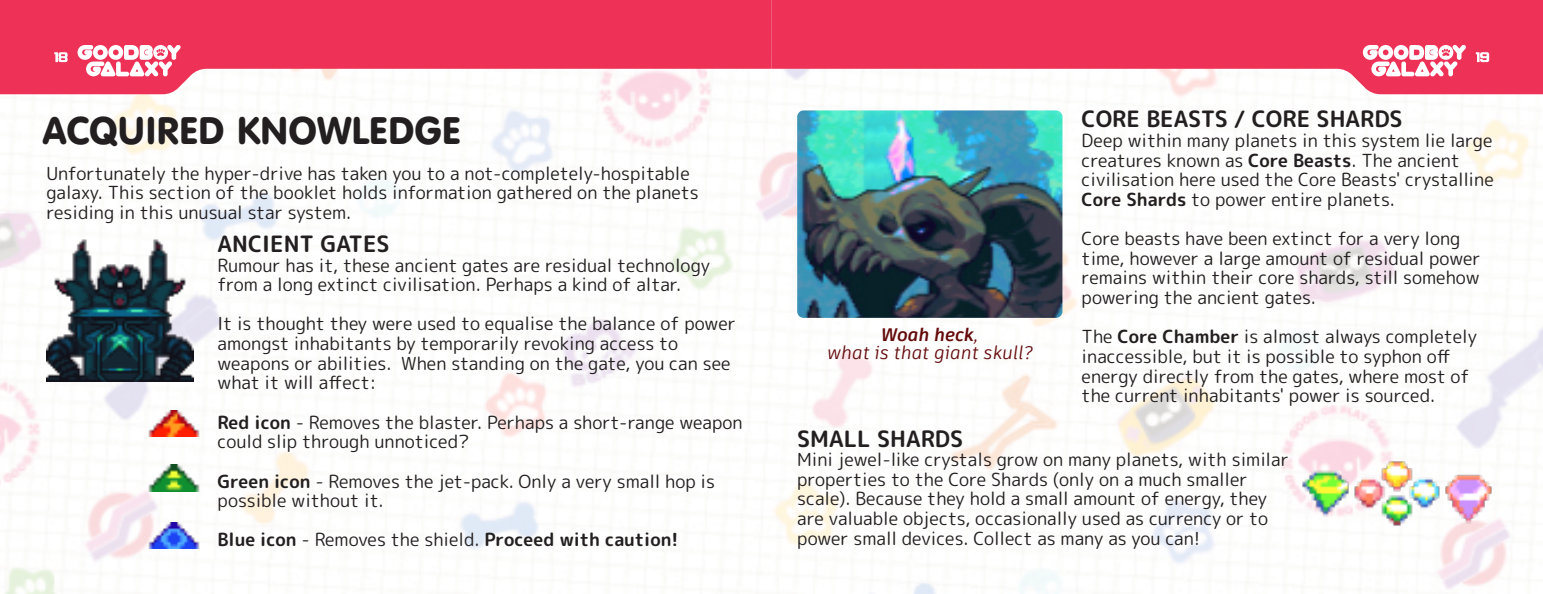
<style>
.page{position:relative;width:1543px;height:594px;background:#fff}
.page>*{position:absolute;margin:0;border:0;box-sizing:border-box;transform-origin:0 0}
.t1{font:37.8px "VAG Rounded BT";color:#231f20}
.t2{font:22.5px "rounded mgenplus 1 c bold";color:#231f20}
.t3{font:18px/19.6px "rounded mgenplus 1 c regular";color:#231f20}
.t4{font:18px "rounded mgenplus 1 c bold";color:#231f20}
.t5{font:italic 18px/18px "Artifakt Element";color:#640a0b;text-align:center}
.s1{font-family:"rounded mgenplus 1 c bold"}
.s2{font-family:"rounded mgenplus 1 c regular"}
.s3{font-weight:700}
</style>
<div class="page">
<img style="left:0;top:94px;width:1543px;height:499px">
<svg style="left:0;top:0;width:772px;height:94px;fill:#ee3157"></svg>
<svg style="left:78px;top:45px;width:103px;height:31px"></svg>
<svg style="left:54px;top:52px;width:14px;height:10px"></svg>
<svg style="left:772px;top:0;width:771px;height:94px;fill:#ee3157"></svg>
<svg style="left:1363px;top:45px;width:103px;height:31px"></svg>
<svg style="left:1476px;top:52px;width:13px;height:10px"></svg>
<div style="left:798px;top:0;width:699px;height:45px;background:#ee3157"></div>
<div style="left:46px;top:0;width:700px;height:45px;background:#ee3157"></div>
<img style="left:46px;top:233px;width:148px;height:148px">
<img style="left:148px;top:464px;width:52px;height:27px">
<img style="left:148px;top:410px;width:52px;height:26px">
<img style="left:148px;top:522px;width:52px;height:26px">
<img style="left:797px;top:110px;width:265px;height:208px;border-radius:6px">
<img style="left:1297px;top:455px;width:200px;height:76px">
<h1 class="t1" style="left:43px;top:115px;width:419px">ACQUIRED KNOWLEDGE</h1>
<p class="t3" style="left:46px;top:163px;width:654px">Unfortunately the hyper-drive has taken you to a not-completely-hospitable galaxy. This section of the booklet holds information gathered on the planets residing in this unusual star system.</p>
<p class="t2" style="left:217px;top:232px;width:173px">ANCIENT GATES</p>
<p class="t3" style="left:217px;top:255px;width:494px">Rumour has it, these ancient gates are residual technology from a long extinct civilisation. Perhaps a kind of altar.</p>
<p class="t3" style="left:217px;top:314px;width:520px">It is thought they were used to equalise the balance of power amongst inhabitants by temporarily revoking access to weapons or abilities. When standing on the gate, you can see what it will affect:</p>
<p class="t3" style="left:217px;top:412px;width:527px"><span class="s1">Red icon</span> - Removes the blaster. Perhaps a short-range weapon could slip through unnoticed?</p>
<p class="t3" style="left:217px;top:471px;width:499px"><span class="s1">Green icon</span> - Removes the jet-pack. Only a very small hop is possible without it.</p>
<p class="t4" style="left:217px;top:530px;width:462px">Blue icon <span class="s2">- Removes the shield.</span> Proceed with caution!</p>
<p class="t5" style="left:827px;top:326px;width:207px"><span class="s3">Woah heck</span>,<br>what is that giant skull?</p>
<p class="t2" style="left:1081px;top:108px;width:322px">CORE BEASTS / CORE SHARDS</p>
<p class="t3" style="left:1081px;top:131px;width:414px">Deep within many planets in this system lie large creatures known as <span class="s1">Core Beasts</span>. The ancient civilisation here used the Core Beasts' crystalline <span class="s1">Core Shards</span> to power entire planets.</p>
<p class="t3" style="left:1081px;top:229px;width:400px">Core beasts have been extinct for a very long time, however a large amount of residual power remains within their core shards, still somehow powering the ancient gates.</p>
<p class="t3" style="left:1081px;top:327px;width:397px">The <span class="s1">Core Chamber</span> is almost always completely inaccessible, but it is possible to syphon off energy directly from the gates, where most of the current inhabitants' power is sourced.</p>
<p class="t2" style="left:797px;top:427px;width:167px">SMALL SHARDS</p>
<p class="t3" style="left:797px;top:449px;width:493px">Mini jewel-like crystals grow on many planets, with similar properties to the Core Shards (only on a much smaller scale). Because they hold a small amount of energy, they are valuable objects, occasionally used as currency or to power small devices. Collect as many as you can!</p>
</div>
